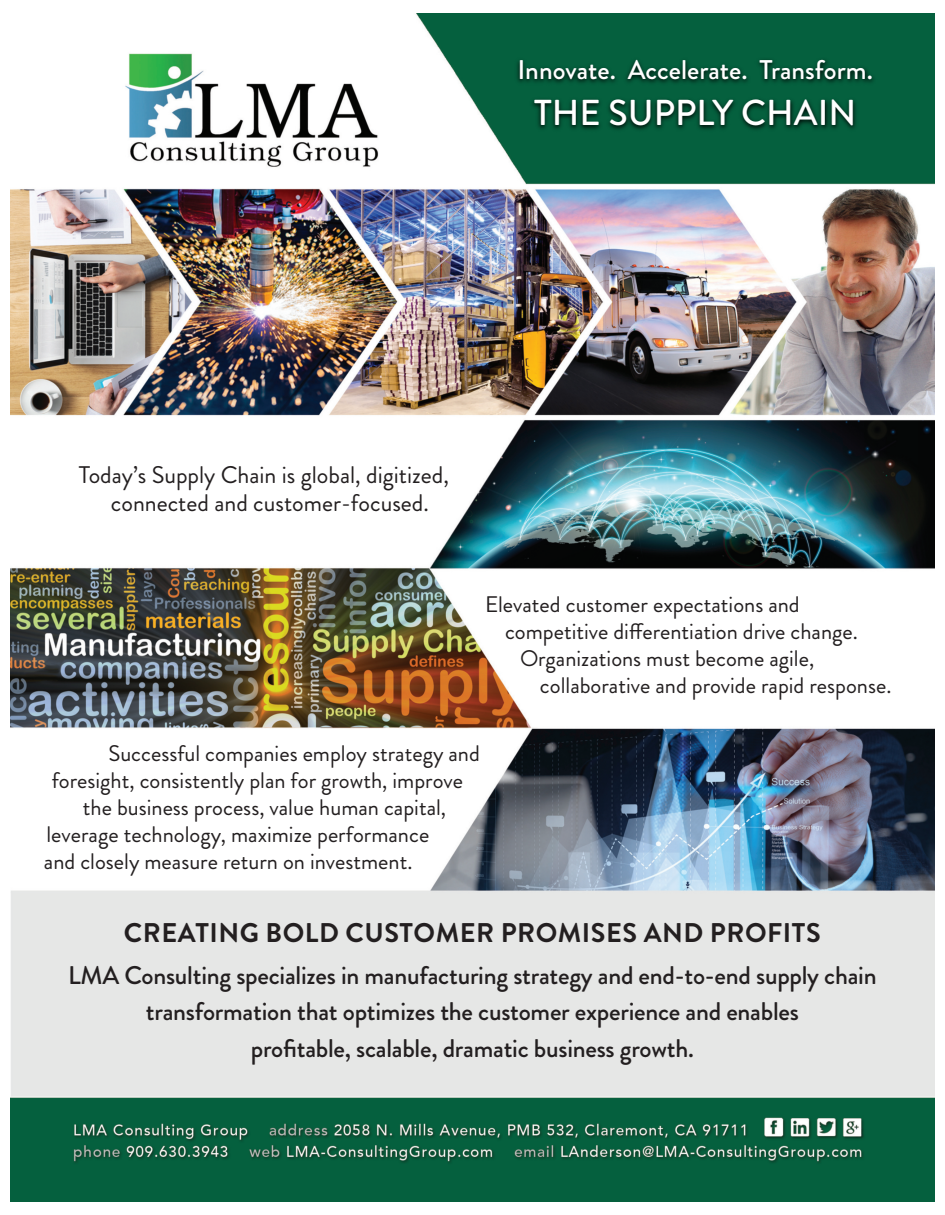
<style>
.page{position:relative;width:945px;height:1215px;background:#fff}
.page>*{position:absolute;margin:0;border:0;box-sizing:border-box;transform-origin:0 0}
.t1{font:500 36px "Brandon Grotesque";color:#fff}
.t2{font:700 27px "Brandon Grotesque";letter-spacing:.02em;color:#231f20}
.t3{font:500 27px "Brandon Grotesque";color:#fff}
.t4{font:500 25.5px/36.3px "Brandon Grotesque";letter-spacing:-.01em;color:#231f20;text-align:center}
.t5{font:24px/28.8px "Brandon Grotesque";color:#231f20;text-align:center}
.t6{font:22.5px "Brandon Grotesque";color:#231f20}
</style>
<div class="page">
<img style="left:11px;top:14px;width:924px;height:1188px">
<img style="left:450px;top:49px;width:485px;height:107px">
<p class="t3" style="left:518px;top:60px;width:357px">Innovate. Accelerate. Transform.</p>
<h1 class="t1" style="left:534px;top:99px;width:324px">THE SUPPLY CHAIN</h1>
<p class="t5" style="left:79px;top:463px;width:372px">Today’s Supply Chain is global, digitized, connected and customer-focused.</p>
<p class="t6" style="left:485px;top:596px;width:316px">Elevated customer expectations and</p>
<p class="t6" style="left:505px;top:623px;width:354px">competitive differentiation drive change.</p>
<p class="t6" style="left:520px;top:650px;width:296px">Organizations must become agile,</p>
<p class="t6" style="left:540px;top:677px;width:353px">collaborative and provide rapid response.</p>
<p class="t6" style="left:109px;top:745px;width:373px">Successful companies employ strategy and</p>
<p class="t6" style="left:52px;top:772px;width:413px">foresight, consistently plan for growth, improve</p>
<p class="t6" style="left:83px;top:799px;width:365px">the business process, value human capital,</p>
<p class="t6" style="left:47px;top:826px;width:384px">leverage technology, maximize performance</p>
<p class="t6" style="left:44px;top:853px;width:370px">and closely measure return on investment.</p>
<p class="t2" style="left:124px;top:923px;width:698px">CREATING BOLD CUSTOMER PROMISES AND PROFITS</p>
<p class="t4" style="left:68px;top:961px;width:810px">LMA Consulting specializes in manufacturing strategy and end-to-end supply chain transformation that optimizes the customer experience and enables<br>profitable, scalable, dramatic business growth.</p>
</div>
